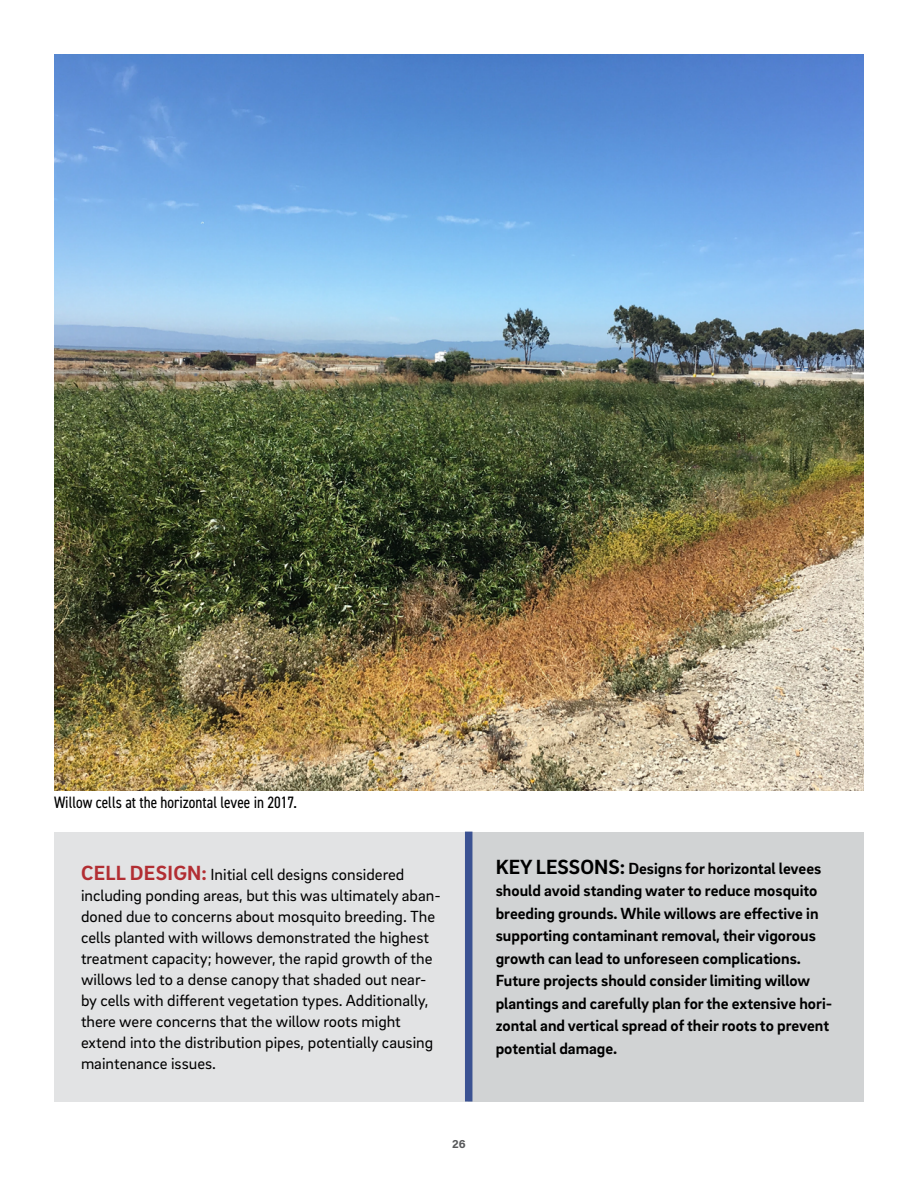
<style>
.page{position:relative;width:918px;height:1188px;background:#fff}
.page>*{position:absolute;margin:0;border:0;box-sizing:border-box;transform-origin:0 0}
.Body_Text_challenges{font:16.5px/21px "Brix Sans";color:#000}
.Lesson_Learned_Box_Text{font:700 16.5px/22.5px "Brix Sans";color:#000}
.t1{font:condensed 16.5px "DIN2014";color:#000}
.t2{font:700 12px "Acumin Pro";color:#58595b}
.s1{font-weight:700;font-size:21px;color:#b22e33}
.s2{font-size:21px}
</style>
<div class="page">
<div style="left:54px;top:832px;width:415px;height:270px;background:#e2e3e4"></div>
<div style="left:469px;top:832px;width:395px;height:270px;background:#d1d3d4"></div>
<div style="left:465px;top:832px;width:7px;height:270px;background:#3b5292"></div>
<img style="left:54px;top:54px;width:810px;height:737px">
<p class="t1" style="left:54px;top:791px;width:245px">Willow cells at the horizontal levee in 2017.</p>
<p class="Body_Text_challenges" style="left:81px;top:863px;width:361px"><span class="s1">CELL DESIGN:</span> Initial cell designs considered including ponding areas, but this was ultimately aban&shy;doned due to concerns about mosquito breeding. The cells planted with willows demonstrated the highest treatment capacity; however, the rapid growth of the willows led to a dense canopy that shaded out near&shy;by cells with different vegetation types. Additionally, there were concerns that the willow roots might extend into the distribution pipes, potentially causing maintenance issues.</p>
<p class="Lesson_Learned_Box_Text" style="left:496px;top:856px;width:338px"><span class="s2">KEY LESSONS:</span> Designs for horizontal levees should avoid standing water to reduce mosquito breeding grounds. While willows are effective in supporting contaminant removal, their vigorous growth can lead to unforeseen complications.<br>Future projects should consider limiting willow plantings and carefully plan for the extensive hori&shy;zontal and vertical spread of their roots to prevent potential damage.</p>
<p class="t2" style="left:452px;top:1135px;width:15px">26</p>
</div>
